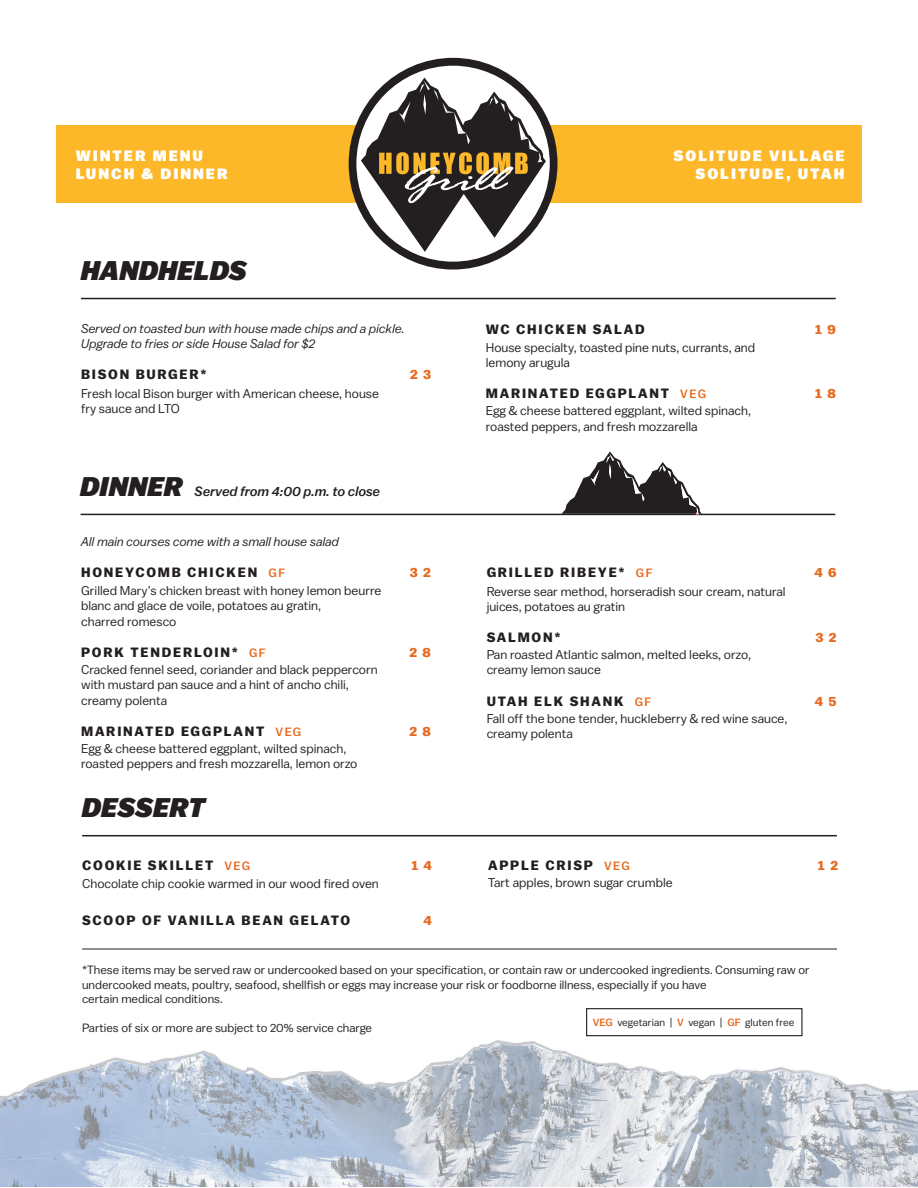
<style>
.page{position:relative;width:918px;height:1188px;background:#fff}
.page>*{position:absolute;margin:0;border:0;box-sizing:border-box;transform-origin:0 0}
.t1{font:italic 900 27px "Balto";color:#231f20}
.t2{font:900 15px/18px "Balto";letter-spacing:.13em;color:#fff}
.t3{font:700 13.5px "Balto";letter-spacing:.13em;color:#231f20}
.t4{font:italic 500 13.5px "Balto";color:#231f20}
.t5{font:700 13.5px "Balto";color:#e86a1f}
.t6{font:12.75px/15.3px "Balto";color:#231f20}
.t7{font:italic 12.75px/15.3px "Balto";color:#231f20}
.t8{font:12px/14.4px "Balto";color:#231f20}
.t9{font:10.5px "Balto";color:#231f20}
.s1{font-weight:900;font-size:27px}
.s2{font-weight:500;font-size:12px;color:#e86a1f}
.s3{font-weight:500;color:#e86a1f}
</style>
<div class="page">
<img style="left:0;top:57px;width:918px;height:1129px">
<div style="left:56px;top:126px;width:806px;height:77px;background:#fcb828"></div>
<svg style="left:349px;top:58px;width:209px;height:212px"></svg>
<hr style="left:82px;top:949px;width:755px;height:1px;background:#231f20">
<div style="left:586px;top:1008px;width:216px;height:28px;border:1px solid #231f20"></div>
<hr style="left:81px;top:514px;width:754px;height:1px;background:#231f20">
<hr style="left:82px;top:835px;width:755px;height:1px;background:#231f20">
<hr style="left:81px;top:298px;width:755px;height:1px;background:#231f20">
<svg style="left:562px;top:452px;width:140px;height:63px"></svg>
<p class="t2" style="left:76px;top:146px;width:153px">WINTER MENU<br>LUNCH &amp; DINNER</p>
<p class="t2" style="left:674px;top:146px;width:173px;text-align:right">SOLITUDE VILLAGE<br>SOLITUDE, UTAH</p>
<h1 class="t1" style="left:81px;top:254px;width:168px">HANDHELDS</h1>
<p class="t7" style="left:81px;top:321px;width:325px">Served on toasted bun with house made chips and a pickle.<br>Upgrade to fries or side House Salad for $2</p>
<p class="t3" style="left:81px;top:367px;width:127px">BISON BURGER*</p>
<p class="t5" style="left:410px;top:367px;width:23px">2 3</p>
<p class="t6" style="left:81px;top:385px;width:299px">Fresh local Bison burger with American cheese, house fry sauce and LTO</p>
<p class="t4" style="left:81px;top:483px;width:301px"><span class="s1">DINNER</span> Served from 4:00 p.m. to close</p>
<p class="t7" style="left:81px;top:533px;width:260px">All main courses come with a small house salad</p>
<p class="t3" style="left:81px;top:564px;width:206px">HONEYCOMB CHICKEN <span class="s2">GF</span></p>
<p class="t5" style="left:410px;top:564px;width:23px">3 2</p>
<p class="t6" style="left:81px;top:583px;width:302px">Grilled Mary’s chicken breast with honey lemon beurre blanc and glace de voile, potatoes au gratin,<br>charred romesco</p>
<p class="t3" style="left:81px;top:644px;width:186px">PORK TENDERLOIN* <span class="s2">GF</span></p>
<p class="t5" style="left:410px;top:644px;width:23px">2 8</p>
<p class="t6" style="left:81px;top:662px;width:298px">Cracked fennel seed, coriander and black peppercorn with mustard pan sauce and a hint of ancho chili, creamy polenta</p>
<p class="t3" style="left:81px;top:723px;width:222px">MARINATED EGGPLANT <span class="s2">VEG</span></p>
<p class="t5" style="left:410px;top:723px;width:23px">2 8</p>
<p class="t6" style="left:81px;top:740px;width:278px">Egg &amp; cheese battered eggplant, wilted spinach, roasted peppers and fresh mozzarella, lemon orzo</p>
<h1 class="t1" style="left:82px;top:791px;width:125px">DESSERT</h1>
<p class="t3" style="left:82px;top:857px;width:170px">COOKIE SKILLET <span class="s2">VEG</span></p>
<p class="t5" style="left:411px;top:857px;width:22px">1 4</p>
<p class="t6" style="left:82px;top:876px;width:298px">Chocolate chip cookie warmed in our wood fired oven</p>
<p class="t3" style="left:82px;top:912px;width:270px">SCOOP OF VANILLA BEAN GELATO</p>
<p class="t5" style="left:424px;top:912px;width:10px">4</p>
<p class="t3" style="left:486px;top:321px;width:160px">WC CHICKEN SALAD</p>
<p class="t5" style="left:815px;top:321px;width:22px">1 9</p>
<p class="t6" style="left:486px;top:339px;width:271px">House specialty, toasted pine nuts, currants, and lemony arugula</p>
<p class="t3" style="left:486px;top:386px;width:222px">MARINATED EGGPLANT <span class="s2">VEG</span></p>
<p class="t5" style="left:815px;top:386px;width:22px">1 8</p>
<p class="t6" style="left:486px;top:403px;width:267px">Egg &amp; cheese battered eggplant, wilted spinach, roasted peppers, and fresh mozzarella</p>
<p class="t3" style="left:487px;top:564px;width:167px">GRILLED RIBEYE* <span class="s2">GF</span></p>
<p class="t5" style="left:814px;top:564px;width:24px">4 6</p>
<p class="t6" style="left:487px;top:583px;width:300px">Reverse sear method, horseradish sour cream, natural juices, potatoes au gratin</p>
<p class="t3" style="left:487px;top:629px;width:75px">SALMON*</p>
<p class="t5" style="left:816px;top:629px;width:23px">3 2</p>
<p class="t6" style="left:487px;top:647px;width:266px">Pan roasted Atlantic salmon, melted leeks, orzo, creamy lemon sauce</p>
<p class="t3" style="left:487px;top:693px;width:166px">UTAH ELK SHANK <span class="s2">GF</span></p>
<p class="t5" style="left:815px;top:693px;width:23px">4 5</p>
<p class="t6" style="left:487px;top:710px;width:302px">Fall off the bone tender, huckleberry &amp; red wine sauce, creamy polenta</p>
<p class="t3" style="left:488px;top:857px;width:143px">APPLE CRISP <span class="s2">VEG</span></p>
<p class="t5" style="left:818px;top:857px;width:22px">1 2</p>
<p class="t6" style="left:488px;top:875px;width:186px">Tart apples, brown sugar crumble</p>
<p class="t8" style="left:82px;top:963px;width:729px">*These items may be served raw or undercooked based on your specification, or contain raw or undercooked ingredients. Consuming raw or undercooked meats, poultry, seafood, shellfish or eggs may increase your risk or foodborne illness, especially if you have<br>certain medical conditions.</p>
<p class="t8" style="left:82px;top:1020px;width:292px">Parties of six or more are subject to 20% service charge</p>
<p class="t9" style="left:593px;top:1016px;width:203px"><span class="s3">VEG</span> vegetarian | <span class="s3">V</span> vegan | <span class="s3">GF</span> gluten free</p>
</div>
